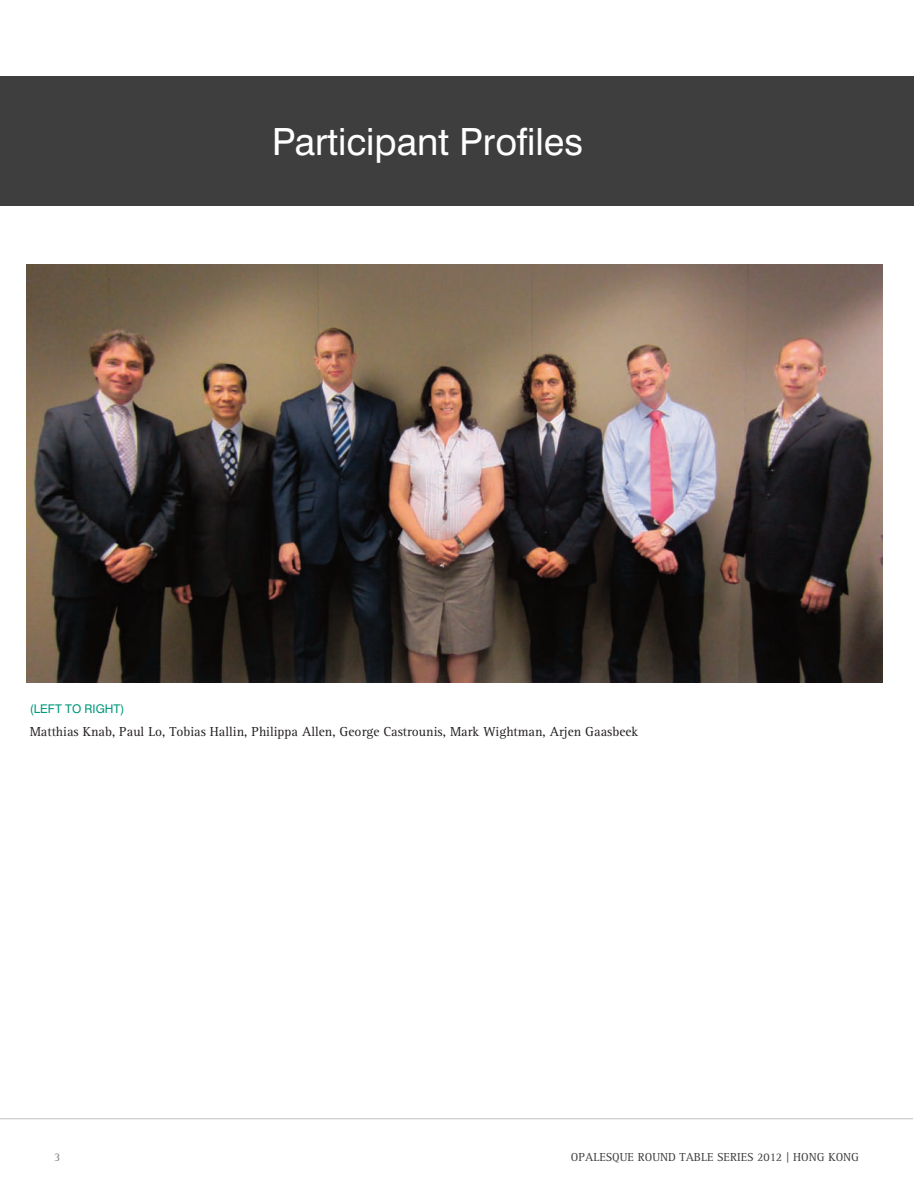
<style>
.page{position:relative;width:914px;height:1188px;background:#fff}
.page>*{position:absolute;margin:0;border:0;box-sizing:border-box;transform-origin:0 0}
.t1{font:37.5px "Swiss 721 BT";color:#fff}
.t2{font:13.5px "Rotis Serif";color:#231f20}
.t3{font:12px "Rotis Serif";color:#3e3e3f}
.t4{font:12px "Swiss 721 BT";color:#00997d}
.t5{font:12px "Rotis Serif";color:#807f7d}
</style>
<div class="page">
<div style="left:0;top:76px;width:913px;height:130px;background:#3e3e3f"></div>
<hr style="left:0;top:1119px;width:913px;height:1px;background:#c0bfbe">
<img style="left:26px;top:264px;width:856px;height:418px">
<h1 class="t1" style="left:272px;top:120px;width:312px">Participant Profiles</h1>
<p class="t4" style="left:30px;top:702px;width:96px">(LEFT TO RIGHT)</p>
<p class="t2" style="left:30px;top:724px;width:610px">Matthias Knab, Paul Lo, Tobias Hallin, Philippa Allen, George Castrounis, Mark Wightman, Arjen Gaasbeek</p>
<p class="t5" style="left:54px;top:1150px;width:8px">3</p>
<p class="t3" style="left:571px;top:1151px;width:290px">OPALESQUE ROUND TABLE SERIES 2012 | HONG KONG</p>
</div>
